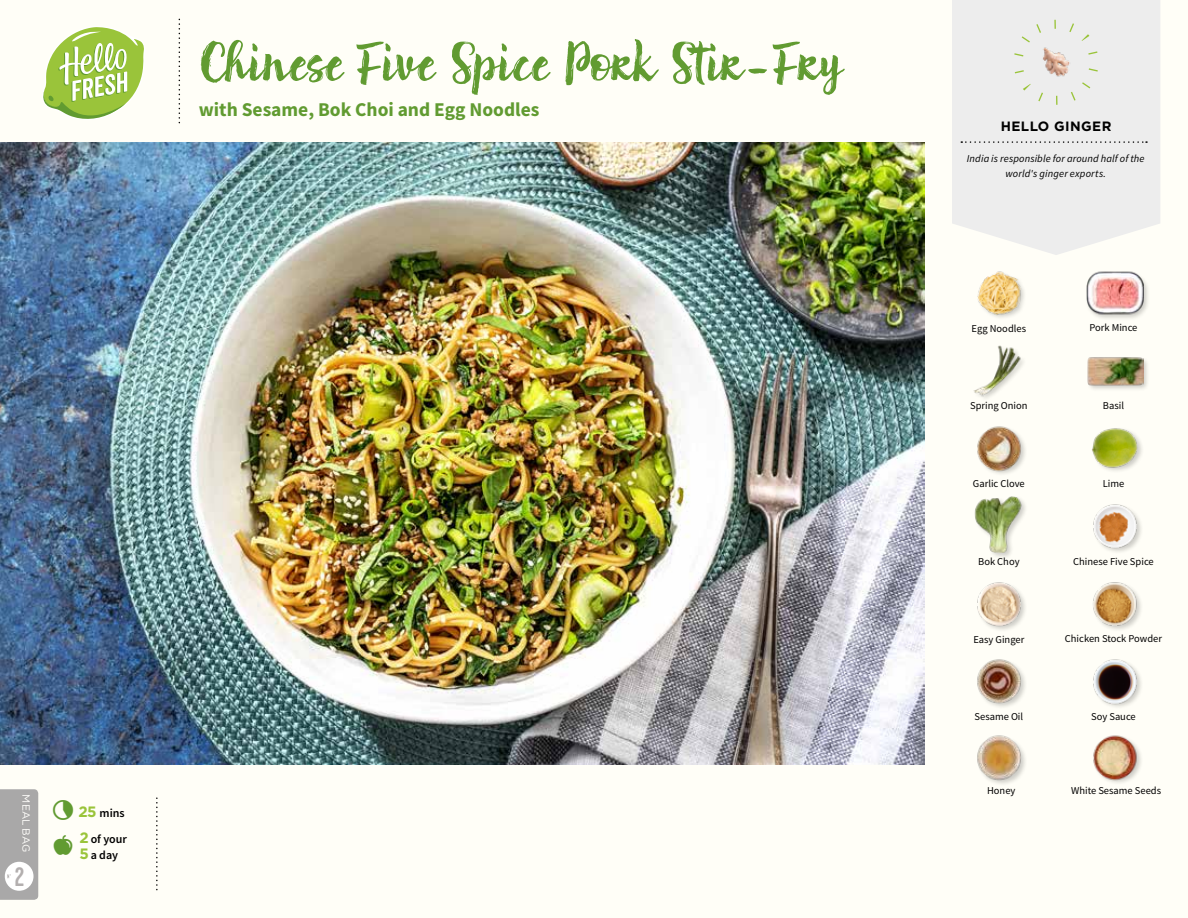
<style>
.page{position:relative;width:1188px;height:918px;background:#fffef7}
.page>*{position:absolute;margin:0;border:0;box-sizing:border-box;transform-origin:0 0}
.t1{font:60px "Brun";color:#619b31}
.t2{font:26.85px "Kapra";color:#b3afaf}
.t3{font:700 19.5px "Source Sans Pro";color:#619b31}
.t4{font:700 13.5px "Gotham";letter-spacing:.03em;color:#000}
.t5{font:600 12px/26.1px "Source Sans Pro";color:#000}
.t6{font:10.5px "Source Sans Pro";color:#000}
.t7{font:italic 10.5px/14.7px "Source Sans Pro";letter-spacing:.015em;color:#000;text-align:center}
.t8{font:10.5px "Gotham";letter-spacing:-.005em;color:#fffefb}
.s1{font-family:"Gotham";font-weight:700;font-size:15px;color:#9ac43a}
</style>
<div class="page">
<div style="left:952px;top:0;width:208px;height:255px;background:#ededed"></div>
<svg style="left:961px;top:141px;width:186px;height:2px"></svg>
<img style="left:1032px;top:38px;width:49px;height:49px">
<div style="left:1014px;top:20px;width:85px;height:85px;border:9px dashed #9ac43a;border-radius:50%"></div>
<div style="left:1091px;top:427px;width:53px;height:47px;background:#000;opacity:.2"></div>
<img style="left:1091px;top:427px;width:49px;height:46px">
<img style="left:977px;top:426px;width:48px;height:48px">
<div style="left:1085px;top:271px;width:65px;height:50px;background:#000;opacity:.2"></div>
<img style="left:1086px;top:271px;width:57px;height:50px">
<img style="left:977px;top:271px;width:47px;height:47px">
<div style="left:1086px;top:356px;width:64px;height:36px;background:#000;opacity:.2"></div>
<img style="left:1086px;top:356px;width:57px;height:36px">
<img style="left:973px;top:345px;width:50px;height:53px">
<img style="left:1093px;top:659px;width:48px;height:48px">
<img style="left:1093px;top:582px;width:48px;height:48px">
<img style="left:1093px;top:735px;width:48px;height:48px">
<img style="left:977px;top:582px;width:48px;height:48px">
<img style="left:977px;top:735px;width:48px;height:49px">
<img style="left:977px;top:659px;width:48px;height:48px">
<img style="left:1093px;top:504px;width:48px;height:48px">
<div style="left:974px;top:495px;width:54px;height:65px;background:#000;opacity:.2"></div>
<img style="left:974px;top:495px;width:54px;height:58px">
<img style="left:0;top:142px;width:925px;height:623px">
<svg style="left:43px;top:27px;width:101px;height:92px"></svg>
<svg style="left:0;top:789px;width:38px;height:111px;background:#b6b5b5"></svg>
<h1 class="t1" style="left:199px;top:24px;width:644px">Chinese Five Spice Pork Stir-Fry</h1>
<h3 class="t3" style="left:199px;top:96px;width:342px">with Sesame, Bok Choi and Egg Noodles</h3>
<p class="t8" style="left:32px;top:794px;width:59px;rotate:90deg">MEAL BAG</p>
<h2 class="t2" style="left:15px;top:861px;width:11px">2</h2>
<p class="t5" style="left:78px;top:800px;width:50px"><span class="s1">25</span> mins<br><span class="s1">2</span> of your</p>
<p class="t5" style="left:79px;top:841px;width:40px"><span class="s1">5</span> a day</p>
<p class="t4" style="left:1001px;top:117px;width:112px">HELLO GINGER</p>
<p class="t7" style="left:967px;top:151px;width:179px">India is responsible for around half of the world's ginger exports.</p>
<p class="t6" style="left:972px;top:322px;width:56px">Egg Noodles</p>
<p class="t6" style="left:1089px;top:321px;width:50px">Pork Mince</p>
<p class="t6" style="left:970px;top:399px;width:59px">Spring Onion</p>
<p class="t6" style="left:1103px;top:399px;width:23px">Basil</p>
<p class="t6" style="left:973px;top:477px;width:53px">Garlic Clove</p>
<p class="t6" style="left:1103px;top:477px;width:23px">Lime</p>
<p class="t6" style="left:978px;top:555px;width:43px">Bok Choy</p>
<p class="t6" style="left:1073px;top:555px;width:82px">Chinese Five Spice</p>
<p class="t6" style="left:973px;top:633px;width:52px">Easy Ginger</p>
<p class="t6" style="left:1065px;top:632px;width:99px">Chicken Stock Powder</p>
<p class="t6" style="left:975px;top:710px;width:50px">Sesame Oil</p>
<p class="t6" style="left:1091px;top:710px;width:46px">Soy Sauce</p>
<p class="t6" style="left:987px;top:784px;width:30px">Honey</p>
<p class="t6" style="left:1071px;top:784px;width:91px">White Sesame Seeds</p>
</div>
